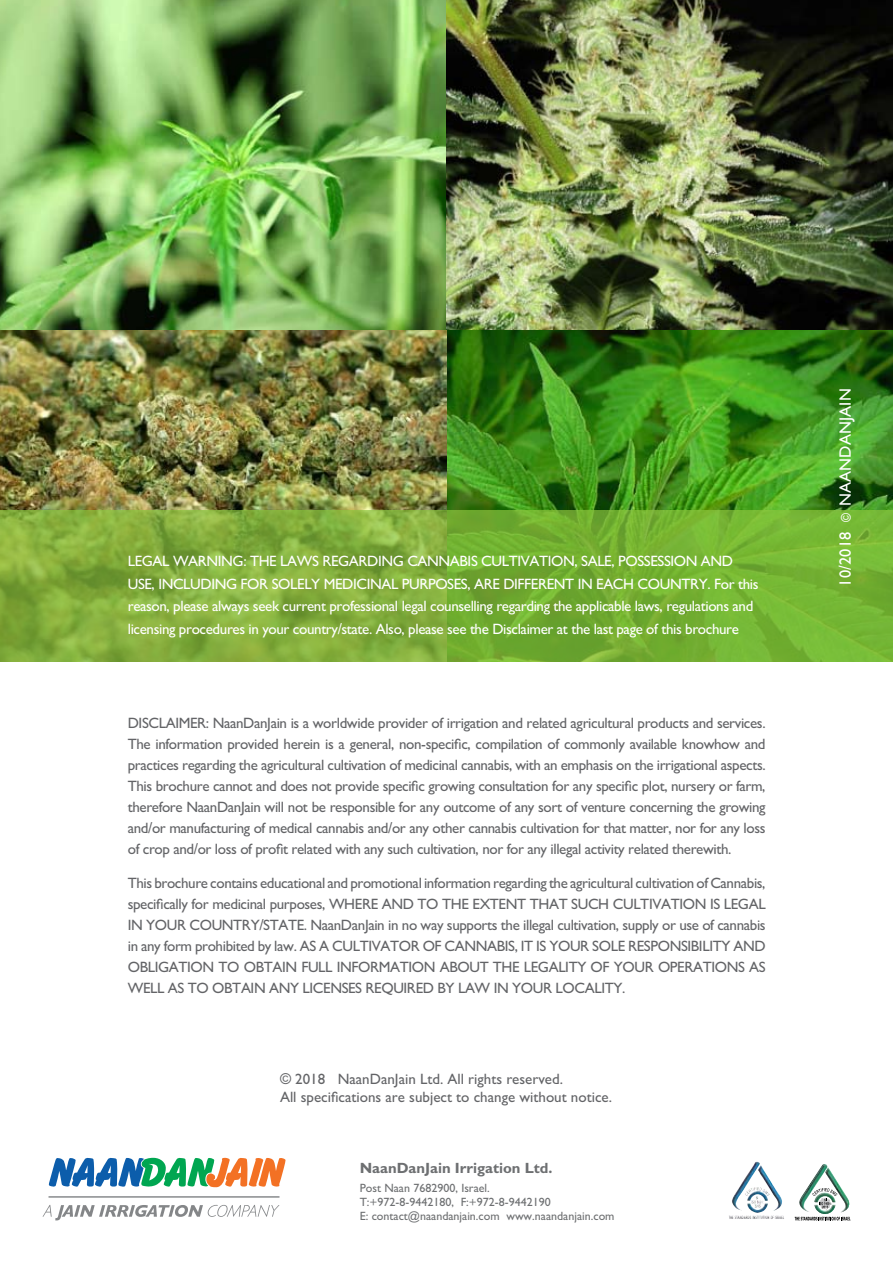
<style>
.page{position:relative;width:893px;height:1263px;background:#fff}
.page>*{position:absolute;margin:0;border:0;box-sizing:border-box;transform-origin:0 0}
.t1{font:16.5px "M Gill Sans";letter-spacing:.01em;color:#fff}
.t2{font:15px/21px "M Gill Sans";letter-spacing:-.025em;color:#636467;text-align:justify}
.t3{font:15px/22.5px "M Gill Sans";letter-spacing:-.025em;color:#fff}
.t4{font:15px/18px "M Gill Sans";color:#636467}
.t5{font:700 14.85px "M Gill Sans";color:#6d6f71}
.t6{font:12px/14.4px "M Gill Sans";color:#6d6f71}
.s1{font-size:13.5px}
</style>
<div class="page">
<img style="left:0;top:0;width:893px;height:510px">
<svg style="left:0;top:510px;width:893px;height:152px;background:#7baf38"></svg>
<svg style="left:43px;top:1205px;width:237px;height:15px"></svg>
<svg style="left:49px;top:1157px;width:237px;height:31px"></svg>
<hr style="left:49px;top:1196px;width:230px;height:1px;background:#808285">
<img style="left:732px;top:1161px;width:50px;height:50px">
<svg style="left:795px;top:1217px;width:55px;height:3px"></svg>
<img style="left:800px;top:1165px;width:50px;height:49px">
<svg style="left:812px;top:1188px;width:25px;height:22px"></svg>
<p class="t3" style="left:128px;top:550px;width:632px">LEGAL WARNING: THE LAWS REGARDING CANNABIS CULTIVATION, SALE, POSSESSION AND USE, INCLUDING FOR SOLELY MEDICINAL PURPOSES, ARE DIFFERENT IN EACH COUNTRY. For this reason, please always seek current professional legal counselling regarding the applicable laws, regulations and licensing procedures in your country/state. Also, please see the Disclaimer at the last page of this brochure</p>
<p class="t2" style="left:128px;top:713px;width:639px">DISCLAIMER: NaanDanJain is a worldwide provider of irrigation and related agricultural products and services.<br>The information provided herein is a general, non-specific, compilation of commonly available knowhow and practices regarding the agricultural cultivation of medicinal cannabis, with an emphasis on the irrigational aspects.<br>This brochure cannot and does not provide specific growing consultation for any specific plot, nursery or farm, therefore NaanDanJain will not be responsible for any outcome of any sort of venture concerning the growing and/or manufacturing of medical cannabis and/or any other cannabis cultivation for that matter, nor for any loss of crop and/or loss of profit related with any such cultivation, nor for any illegal activity related therewith.</p>
<p class="t2" style="left:128px;top:872px;width:639px">This brochure contains educational and promotional information regarding the agricultural cultivation of Cannabis, specifically for medicinal purposes, WHERE AND TO THE EXTENT THAT SUCH CULTIVATION IS LEGAL IN YOUR COUNTRY/STATE. NaanDanJain in no way supports the illegal cultivation, supply or use of cannabis in any form prohibited by law. AS A CULTIVATOR OF CANNABIS, IT IS YOUR SOLE RESPONSIBILITY AND OBLIGATION TO OBTAIN FULL INFORMATION ABOUT THE LEGALITY OF YOUR OPERATIONS AS WELL AS TO OBTAIN ANY LICENSES REQUIRED BY LAW IN YOUR LOCALITY.</p>
<p class="t4" style="left:280px;top:1070px;width:334px">© 2018 NaanDanJain Ltd. All rights reserved.<br>All specifications are subject to change without notice.</p>
<p class="t5" style="left:360px;top:1159px;width:194px">NaanDanJain Irrigation Ltd.</p>
<p class="t6" style="left:360px;top:1180px;width:256px">Post Naan 7682900, Israel.<br>T:+972-8-9442180, F:+972-8-9442190<br>E: contact@naandanjain.com www.naandanjain.com</p>
<p class="t1" style="left:836px;top:587px;width:200px;rotate:-90deg">10/2018 <span class="s1">©</span> NAANDANJAIN</p>
</div>
